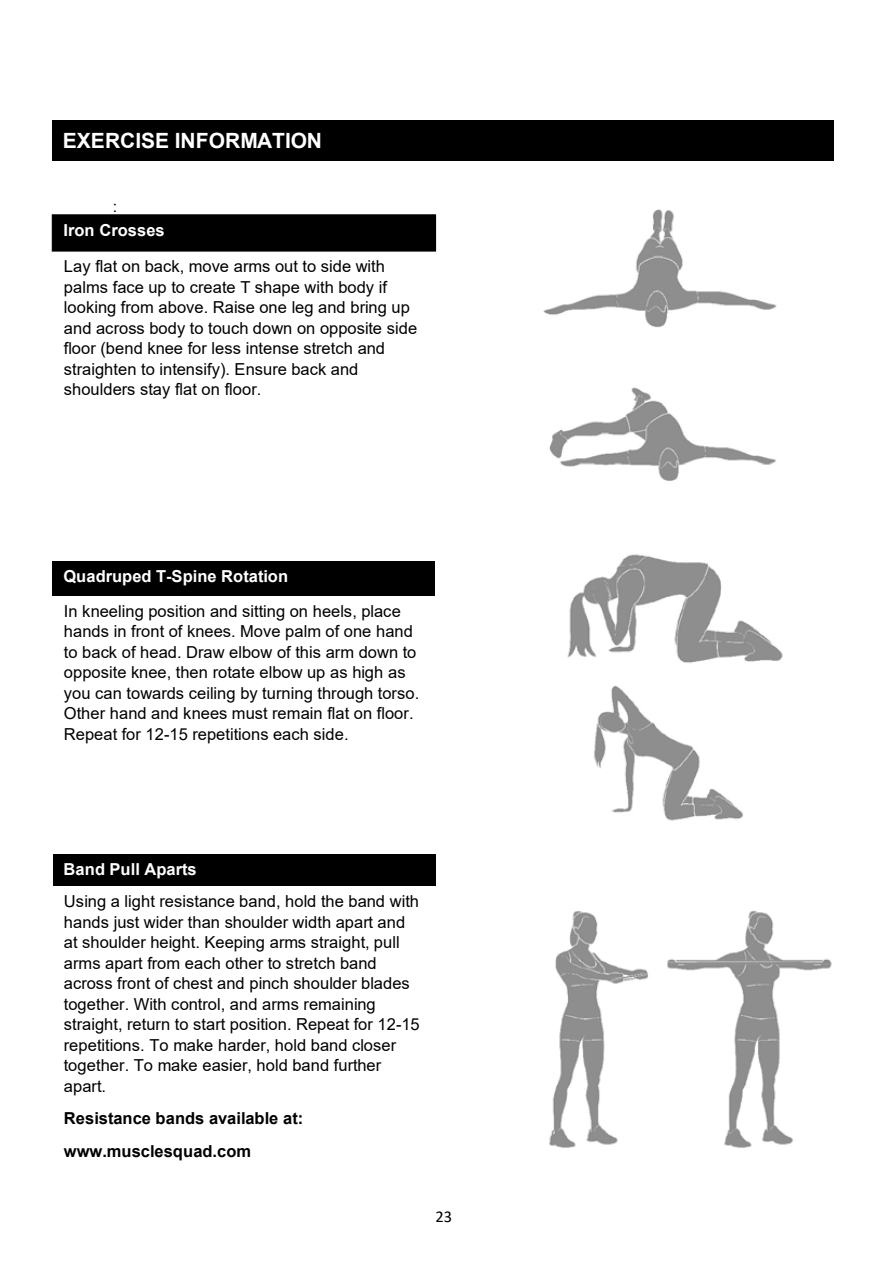
<style>
.page{position:relative;width:893px;height:1263px;background:#fff}
.page>*{position:absolute;margin:0;border:0;box-sizing:border-box;transform-origin:0 0}
.t1{font:700 21px "Arial";letter-spacing:.005em;color:#fff}
.t2{font:16.5px/20.4px "Arial";letter-spacing:.005em;color:#000}
.t3{font:700 16.5px "Arial";letter-spacing:.005em;color:#fff}
.t4{font:700 16.5px/32.7px "Arial";letter-spacing:.005em;color:#000}
.t5{font:16.5px "Calibri";color:#000}
.t6{font:15.9px "Arial";color:#000}
</style>
<div class="page">
<div style="left:53px;top:120px;width:781px;height:40px;background:#000"></div>
<img style="left:543px;top:209px;width:234px;height:272px">
<img style="left:567px;top:554px;width:216px;height:267px">
<img style="left:549px;top:910px;width:283px;height:238px">
<div style="left:52px;top:214px;width:384px;height:38px;background:#000;border:1px solid #000"></div>
<div style="left:52px;top:250px;width:384px;height:163px;border:1px solid #000"></div>
<div style="left:53px;top:561px;width:382px;height:35px;background:#000"></div>
<div style="left:53px;top:853px;width:382px;height:32px;background:#000"></div>
<p class="t1" style="left:63px;top:126px;width:261px">EXERCISE INFORMATION</p>
<p class="t6" style="left:113px;top:196px;width:6px">:</p>
<p class="t3" style="left:64px;top:219px;width:102px">Iron Crosses</p>
<p class="t2" style="left:64px;top:256px;width:355px">Lay flat on back, move arms out to side with palms face up to create T shape with body if looking from above. Raise one leg and bring up and across body to touch down on opposite side floor (bend knee for less intense stretch and straighten to intensify). Ensure back and shoulders stay flat on floor.</p>
<p class="t3" style="left:63px;top:565px;width:226px">Quadruped T-Spine Rotation</p>
<p class="t2" style="left:64px;top:601px;width:357px">In kneeling position and sitting on heels, place hands in front of knees. Move palm of one hand to back of head. Draw elbow of this arm down to opposite knee, then rotate elbow up as high as you can towards ceiling by turning through torso.<br>Other hand and knees must remain flat on floor.<br>Repeat for 12-15 repetitions each side.</p>
<p class="t3" style="left:64px;top:857px;width:135px">Band Pull Aparts</p>
<p class="t2" style="left:64px;top:891px;width:358px">Using a light resistance band, hold the band with hands just wider than shoulder width apart and at shoulder height. Keeping arms straight, pull arms apart from each other to stretch band across front of chest and pinch shoulder blades together. With control, and arms remaining straight, return to start position. Repeat for 12-15 repetitions. To make harder, hold band closer together. To make easier, hold band further apart.</p>
<p class="t4" style="left:64px;top:1102px;width:241px">Resistance bands available at: www.musclesquad.com</p>
<p class="t5" style="left:435px;top:1205px;width:18px">23</p>
</div>
